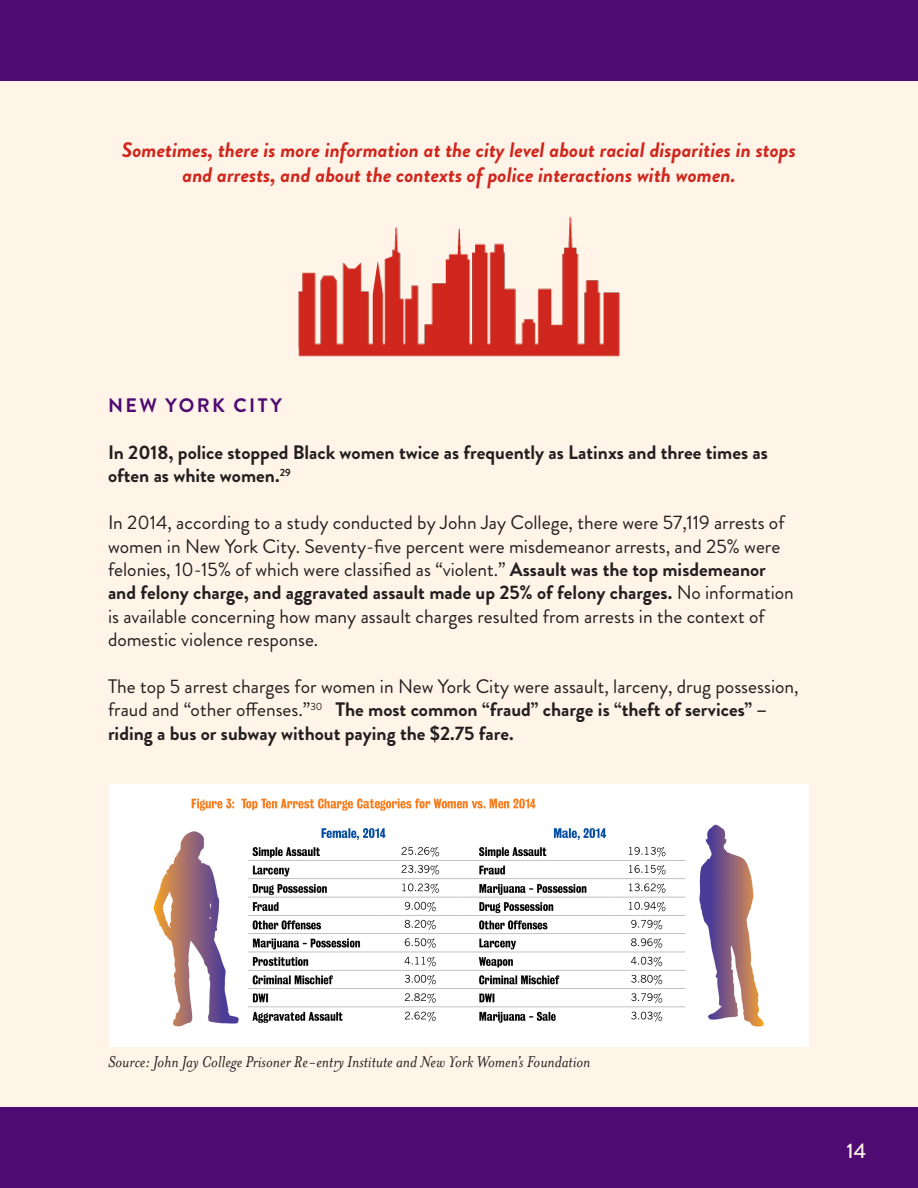
<style>
.page{position:relative;width:918px;height:1188px;background:#fff4e7}
.page>*{position:absolute;margin:0;border:0;box-sizing:border-box;transform-origin:0 0}
.t1{font:italic 700 21px/25.2px "Brandon Grotesque";color:#cf271e;text-align:center}
.t2{font:500 21px "Brandon Grotesque";color:#fff4e7}
.t3{font:19.5px/23.4px "Brandon Grotesque";color:#231f20}
.t4{font:700 19.5px/23.4px "Brandon Grotesque";color:#231f20}
.t5{font:700 19.5px "Brandon Grotesque";letter-spacing:.12em;color:#4e0b72}
.t6{font:italic 18px "Mrs Eaves OT";color:#231f20}
.s1{font-weight:700}
</style>
<div class="page">
<div style="left:0;top:0;width:918px;height:81px;background:#4e0b72"></div>
<div style="left:0;top:1107px;width:918px;height:81px;background:#4e0b72"></div>
<img style="left:110px;top:785px;width:698px;height:262px">
<img style="left:298px;top:216px;width:322px;height:141px">
<p class="t1" style="left:122px;top:138px;width:676px">Sometimes, there is more information at the city level about racial disparities in stops and arrests, and about the contexts of police interactions with women.</p>
<p class="t5" style="left:108px;top:392px;width:175px">NEW YORK CITY</p>
<p class="t4" style="left:108px;top:441px;width:662px">In 2018, police stopped Black women twice as frequently as Latinxs and three times as often as white women.<sup>29</sup></p>
<p class="t3" style="left:108px;top:511px;width:687px">In 2014, according to a study conducted by John Jay College, there were 57,119 arrests of women in New York City. Seventy-five percent were misdemeanor arrests, and 25% were felonies, 10-15% of which were classified as “violent.” <span class="s1">Assault was the top misdemeanor and felony charge, and aggravated assault made up 25% of felony charges.</span> No information is available concerning how many assault charges resulted from arrests in the context of domestic violence response.</p>
<p class="t3" style="left:108px;top:675px;width:692px">The top 5 arrest charges for women in New York City were assault, larceny, drug possession, fraud and “other offenses.”<sup>30</sup> <span class="s1">The most common “fraud” charge is “theft of services” – riding a bus or subway without paying the $2.75 fare.</span></p>
<p class="t6" style="left:108px;top:1052px;width:484px">Source: John Jay College Prisoner Re-entry Institute and New York Women’s Foundation</p>
<p class="t2" style="left:847px;top:1136px;width:21px">14</p>
</div>
